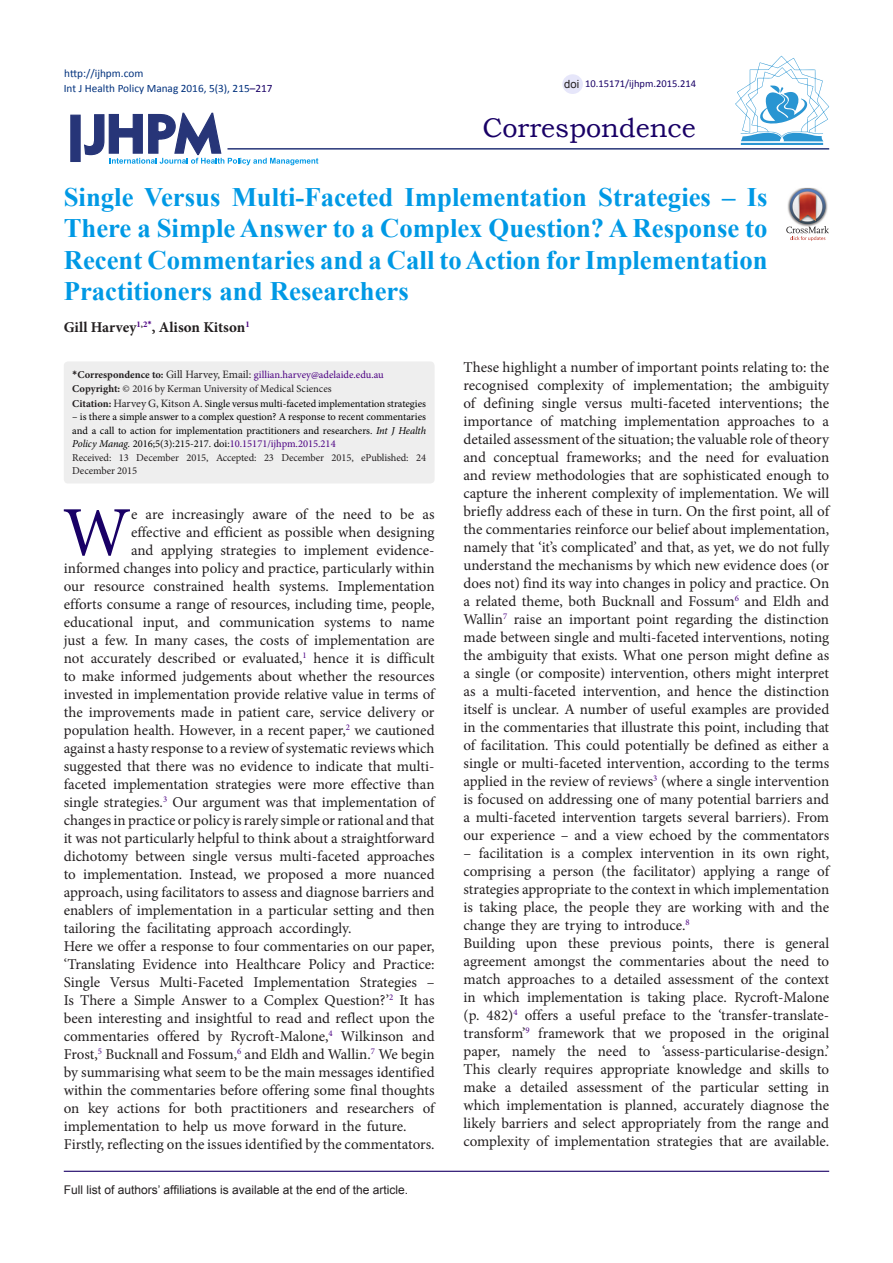
<style>
.page{position:relative;width:893px;height:1263px;background:#fff}
.page>*{position:absolute;margin:0;border:0;box-sizing:border-box;transform-origin:0 0}
.t1{font:70.35px "Minion Pro";color:#190066}
.t2{font:27px "Bookman Old Style";color:#190066}
.Default{font:700 26.7px/31.5px "Times New Roman";color:#0099e5;text-align:justify}
.t3{font:15px/18px "Minion Pro";color:#231f20;text-align:justify}
.Default-2{font:700 15px "Minion Pro";color:#231f20}
.t4{font:12px "Arial";color:#231f20}
.t5{font:11.25px "Calibri";color:#00317d}
.t6{font:11.25px "Arial";color:#231f20}
.t7{font:10.5px/13.5px "Minion Pro";letter-spacing:-.005em;color:#000}
.t8{font:10.5px "Minion Pro";color:#4b0082}
.t9{font:10.5px "Minion Pro";color:#231f20}
.t10{font:10.5px "Calibri";color:#190066}
.s1{color:#190066}
.s2{font-family:"Calibri";font-weight:700;color:#231f20}
.s3{font-weight:700;color:#231f20}
.s4{font-size:11.25px;color:#231f20}
.s5{font-weight:700}
.s6{font-style:italic}
.s7{color:#4b0082}
.s8{color:#231f20}
</style>
<div class="page">
<svg style="left:84px;top:112px;width:234px;height:53px"></svg>
<div style="left:70px;top:115px;width:11px;height:47px;background:#273578;border:1px solid #273578"></div>
<hr style="left:227px;top:148px;width:602px;height:2px;background:#273578">
<hr style="left:64px;top:1171px;width:765px;height:1px;background:#190066">
<hr style="left:741px;top:143px;width:82px;height:2px;background:#2995d2">
<svg style="left:735px;top:56px;width:94px;height:85px"></svg>
<div style="left:562px;top:74px;width:21px;height:20px;background:#e6e6fa;border-radius:50%"></div>
<div style="left:64px;top:361px;width:371px;height:122px;background:#eee;border-radius:4px"></div>
<img style="left:798px;top:188px;width:18px;height:1px">
<svg style="left:786px;top:189px;width:43px;height:52px"></svg>
<p class="t5" style="left:64px;top:66px;width:81px">http://ijhpm.com</p>
<p class="t5" style="left:64px;top:81px;width:210px">Int J Health Policy Manag 2016, 5(3), 215<span class="s1">–217</span></p>
<p class="t6" style="left:564px;top:76px;width:17px">doi</p>
<p class="t10" style="left:585px;top:77px;width:112px">10.15171/ijhpm.2015.214</p>
<p class="t2" style="left:482px;top:110px;width:215px">Correspondence</p>
<p class="Default" style="left:64px;top:180px;width:705px">Single Versus Multi-Faceted Implementation Strategies – Is There a Simple Answer to a Complex Question? A Response to Recent Commentaries and a Call to Action for Implementation Practitioners and Researchers</p>
<p class="Default-2" style="left:64px;top:316px;width:187px">Gill Harvey<sup>1</sup><sup>,</sup><sup>2</sup><sup>*</sup>, Alison Kitson<sup>1</sup></p>
<p class="t8" style="left:72px;top:368px;width:313px"><span class="s2">*</span><span class="s3">Correspondence to:</span> <span class="s4">Gill Harvey, Email:</span> gillian.harvey@adelaide.edu.au</p>
<p class="t9" style="left:72px;top:381px;width:261px"><span class="s5">Copyright:</span> © 2016 by Kerman University of Medical Sciences</p>
<p class="t7" style="left:72px;top:397px;width:355px"><span class="s3">Citation:</span> <span class="s4">Harvey G, Kitson A.</span> Single versus multi-faceted implementation strategies</p>
<p class="t7" style="left:72px;top:410px;width:355px">– is there a simple answer to a complex question? A response to recent commentaries and a call to action for implementation practitioners and researchers. <span class="s6">Int J Health Policy Manag.</span> 2016;5(3):215-217. doi:<span class="s7">10.15171/ijhpm.2015.214<br></span><span class="s8">Received: 13 December 2015, Accepted: 23 December 2015, ePublished: 24<br>December 2015</span></p>
<p class="t3" style="left:64px;top:505px;width:372px;text-align:right">e are increasingly aware of the need to be as<br>effective and efficient as possible when designing<br>and applying strategies to implement evidence-<br>informed changes into policy and practice, particularly within our resource constrained health systems. Implementation efforts consume a range of resources, including time, people, educational input, and communication systems to name just a few. In many cases, the costs of implementation are not accurately described or evaluated,<sup>1</sup> hence it is difficult</p>
<p class="t3" style="left:64px;top:667px;width:372px">to make informed judgements about whether the resources invested in implementation provide relative value in terms of the improvements made in patient care, service delivery or population health. However, in a recent paper,<sup>2</sup> we cautioned against a hasty response to a review of systematic reviews which suggested that there was no evidence to indicate that multi&shy;faceted implementation strategies were more effective than single strategies.<sup>3</sup> Our argument was that implementation of changes in practice or policy is rarely simple or rational and that it was not particularly helpful to think about a straightforward dichotomy between single versus multi-faceted approaches to implementation. Instead, we proposed a more nuanced approach, using facilitators to assess and diagnose barriers and enablers of implementation in a particular setting and then tailoring the facilitating approach accordingly.</p>
<p class="t3" style="left:64px;top:937px;width:372px">Here we offer a response to four commentaries on our paper, ‘Translating Evidence into Healthcare Policy and Practice:<br>Single Versus Multi-Faceted Implementation Strategies – Is There a Simple Answer to a Complex Question?’<sup>2</sup> It has been interesting and insightful to read and reflect upon the commentaries offered by Rycroft-Malone,<sup>4</sup> Wilkinson and Frost,<sup>5</sup> Bucknall and Fossum,<sup>6</sup> and Eldh and Wallin.<sup>7</sup> We begin by summarising what seem to be the main messages identified within the commentaries before offering some final thoughts on key actions for both practitioners and researchers of implementation to help us move forward in the future.</p>
<p class="t3" style="left:64px;top:1135px;width:372px">Firstly, reflecting on the issues identified by the commentators.</p>
<p class="t1" style="left:63px;top:485px;width:70px">W</p>
<p class="t4" style="left:64px;top:1182px;width:346px">Full list of authors’ affiliations is available at the end of the article.</p>
<p class="t3" style="left:463px;top:359px;width:367px">These highlight a number of important points relating to: the recognised complexity of implementation; the ambiguity of defining single versus multi-faceted interventions; the importance of matching implementation approaches to a detailed assessment of the situation; the valuable role of theory and conceptual frameworks; and the need for evaluation and review methodologies that are sophisticated enough to capture the inherent complexity of implementation. We will briefly address each of these in turn. On the first point, all of the commentaries reinforce our belief about implementation, namely that ‘it’s complicated’ and that, as yet, we do not fully understand the mechanisms by which new evidence does (or does not) find its way into changes in policy and practice. On a related theme, both Bucknall and Fossum<sup>6</sup> and Eldh and Wallin<sup>7</sup> raise an important point regarding the distinction made between single and multi-faceted interventions, noting the ambiguity that exists. What one person might define as a single (or composite) intervention, others might interpret as a multi-faceted intervention, and hence the distinction itself is unclear. A number of useful examples are provided in the commentaries that illustrate this point, including that of facilitation. This could potentially be defined as either a single or multi-faceted intervention, according to the terms applied in the review of reviews<sup>3</sup> (where a single intervention is focused on addressing one of many potential barriers and a multi-faceted intervention targets several barriers). From our experience – and a view echoed by the commentators</p>
<p class="t3" style="left:463px;top:845px;width:367px">– facilitation is a complex intervention in its own right, comprising a person (the facilitator) applying a range of strategies appropriate to the context in which implementation is taking place, the people they are working with and the change they are trying to introduce.<sup>8</sup></p>
<p class="t3" style="left:463px;top:935px;width:367px">Building upon these previous points, there is general agreement amongst the commentaries about the need to match approaches to a detailed assessment of the context in which implementation is taking place. Rycroft-Malone (p. 482)<sup>4</sup> offers a useful preface to the ‘transfer-translate&shy;transform’<sup>9</sup> framework that we proposed in the original paper, namely the need to ‘assess-particularise-design.’ This clearly requires appropriate knowledge and skills to make a detailed assessment of the particular setting in which implementation is planned, accurately diagnose the likely barriers and select appropriately from the range and complexity of implementation strategies that are available.</p>
</div>
